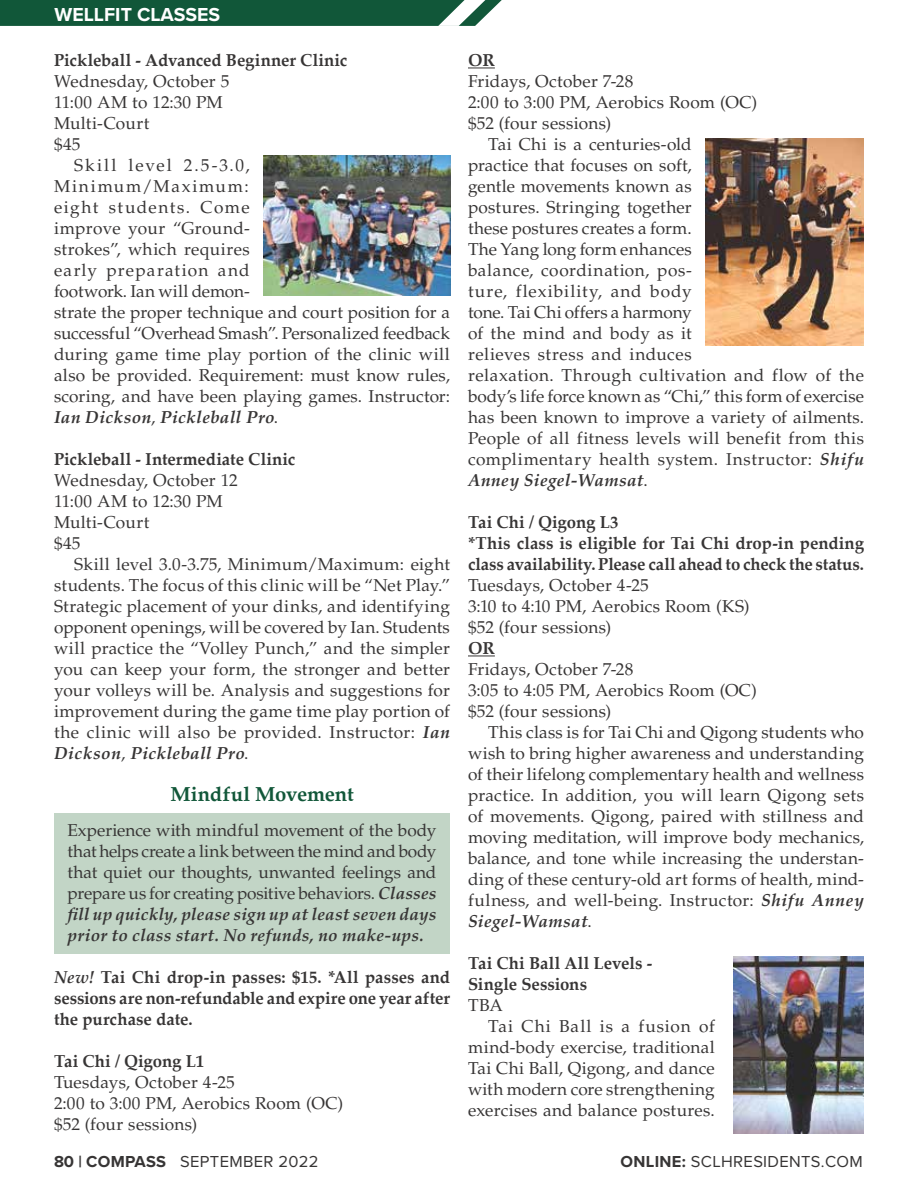
<style>
.page{position:relative;width:918px;height:1188px;background:#fff}
.page>*{position:absolute;margin:0;border:0;box-sizing:border-box;transform-origin:0 0}
.t1{font:700 20.25px "Palatino";color:#115739}
.t2{font:700 19.5px "Proxima Nova";color:#fff}
.t3{font:17.25px/21px "Palatino";letter-spacing:.015em;color:#373535}
.t4{font:700 17.25px/21px "Palatino";color:#373535}
.t5{font:italic 700 17.25px/21px "Palatino Linotype";letter-spacing:.015em;color:#373535}
.t6{font:17.25px "Palatino";letter-spacing:-.005em;color:#373535}
.t7{font:17.25px "Palatino";letter-spacing:-.01em;color:#373535}
.t8{font:17.25px "Palatino";letter-spacing:.055em;color:#373535}
.t9{font:17.25px "Palatino";letter-spacing:.035em;color:#373535}
.t10{font:17.25px "Palatino";letter-spacing:.06em;color:#373535}
.t11{font:16.5px "Proxima Nova";letter-spacing:.02em;color:#373535}
.s1{font-family:"Palatino";font-weight:400;font-style:normal}
.s2{font-family:"Palatino Linotype";font-weight:700;font-style:italic}
.s3{font-family:"Palatino Linotype";font-style:italic}
.s4{font-weight:700}
</style>
<div class="page">
<div style="left:54px;top:813px;width:396px;height:141px;background:#c2d5c6"></div>
<img style="left:705px;top:138px;width:159px;height:207px">
<svg style="left:468px;top:68px;width:27px;height:1px"></svg>
<svg style="left:468px;top:656px;width:27px;height:1px"></svg>
<img style="left:263px;top:156px;width:187px;height:140px">
<img style="left:733px;top:957px;width:131px;height:177px">
<svg style="left:0;top:0;width:502px;height:26px;background:#226347"></svg>
<p class="t2" style="left:55px;top:0;width:167px">WELLFIT CLASSES</p>
<p class="t4" style="left:54px;top:50px;width:295px">Pickleball - Advanced Beginner Clinic</p>
<p class="t3" style="left:54px;top:71px;width:177px">Wednesday, October 5<br>11:00 AM to 12:30 PM<br>Multi-Court<br>$45</p>
<p class="t3" style="left:54px;top:155px;width:398px;text-indent:20px">Skill level 2.5-3.0,<br>Minimum/Maximum:<br>eight students. Come<br>improve your “Ground-<br>strokes”, which requires<br>early preparation and<br>footwork. Ian will demon-<br>strate the proper technique and court position for a successful “Overhead Smash”. Personalized feedback during game time play portion of the clinic will also be provided. Requirement: must know rules, scoring, and have been playing games. Instructor:</p>
<p class="t5" style="left:54px;top:406px;width:226px">Ian Dickson<span class="s1">,</span> Pickleball Pro<span class="s1">.</span></p>
<p class="t4" style="left:54px;top:449px;width:243px">Pickleball - Intermediate Clinic</p>
<p class="t3" style="left:54px;top:470px;width:185px">Wednesday, October 12<br>11:00 AM to 12:30 PM<br>Multi-Court<br>$45</p>
<p class="t3" style="left:54px;top:554px;width:398px;text-align:justify;text-indent:20px">Skill level 3.0-3.75, Minimum/Maximum: eight students. The focus of this clinic will be “Net Play.” Strategic placement of your dinks, and identifying opponent openings, will be covered by Ian. Students will practice the “Volley Punch,” and the simpler you can keep your form, the stronger and better your volleys will be. Analysis and suggestions for improvement during the game time play portion of the clinic will also be provided. Instructor: <span class="s2">Ian</span></p>
<p class="t5" style="left:54px;top:742px;width:196px">Dickson<span class="s1">,</span> Pickleball Pro<span class="s1">.</span></p>
<p class="t1" style="left:171px;top:782px;width:185px">Mindful Movement</p>
<p class="t3" style="left:68px;top:820px;width:371px;text-align:justify">Experience with mindful movement of the body that helps create a link between the mind and body that quiet our thoughts, unwanted feelings and prepare us for creating positive behaviors. <span class="s2">Classes</span></p>
<p class="t5" style="left:68px;top:903px;width:370px">fill up quickly, please sign up at least seven days prior to class start. No refunds, no make-ups.</p>
<p class="t4" style="left:54px;top:967px;width:398px;text-align:justify"><span class="s3">New!</span> Tai Chi drop-in passes: $15. *All passes and sessions are non-refundable and expire one year after the purchase date.</p>
<p class="t4" style="left:54px;top:1051px;width:152px">Tai Chi / Qigong L1</p>
<p class="t3" style="left:54px;top:1072px;width:291px">Tuesdays, October 4-25<br>2:00 to 3:00 PM, Aerobics Room (OC) $52 (four sessions)</p>
<p class="t11" style="left:54px;top:1149px;width:266px"><span class="s4">80 | COMPASS</span> SEPTEMBER 2022</p>
<p class="t4" style="left:468px;top:50px;width:28px">OR</p>
<p class="t3" style="left:468px;top:71px;width:167px">Fridays, October 7-28</p>
<p class="t3" style="left:468px;top:92px;width:291px">2:00 to 3:00 PM, Aerobics Room (OC)</p>
<p class="t3" style="left:468px;top:113px;width:145px">$52 (four sessions)</p>
<p class="t3" style="left:488px;top:134px;width:205px">Tai Chi is a centuries-old</p>
<p class="t3" style="left:468px;top:155px;width:225px">practice that focuses on soft,</p>
<p class="t6" style="left:468px;top:176px;width:225px">gentle movements known as</p>
<p class="t3" style="left:468px;top:197px;width:225px">postures. Stringing together</p>
<p class="t3" style="left:468px;top:218px;width:225px">these postures creates a form.</p>
<p class="t3" style="left:468px;top:239px;width:225px">The Yang long form enhances</p>
<p class="t3" style="left:468px;top:260px;width:225px">balance, coordination, pos-</p>
<p class="t8" style="left:468px;top:281px;width:225px">ture, flexibility, and body</p>
<p class="t7" style="left:468px;top:302px;width:225px">tone. Tai Chi offers a harmony</p>
<p class="t3" style="left:468px;top:323px;width:225px">of the mind and body as it</p>
<p class="t9" style="left:468px;top:344px;width:225px">relieves stress and induces</p>
<p class="t3" style="left:468px;top:365px;width:397px">relaxation. Through cultivation and flow of the</p>
<p class="t6" style="left:468px;top:386px;width:398px">body’s life force known as “Chi,” this form of exercise</p>
<p class="t3" style="left:468px;top:407px;width:398px">has been known to improve a variety of ailments.</p>
<p class="t3" style="left:468px;top:428px;width:398px">People of all fitness levels will benefit from this</p>
<p class="t3" style="left:468px;top:449px;width:398px">complimentary health system. Instructor: <span class="s2">Shifu</span></p>
<p class="t5" style="left:468px;top:469px;width:181px">Anney Siegel-Wamsat<span class="s1">.</span></p>
<p class="t4" style="left:468px;top:512px;width:398px">Tai Chi / Qigong L3<br>*This class is eligible for Tai Chi drop-in pending class availability. Please call ahead to check the status.</p>
<p class="t3" style="left:468px;top:575px;width:283px">Tuesdays, October 4-25<br>3:10 to 4:10 PM, Aerobics Room (KS) $52 (four sessions)</p>
<p class="t4" style="left:468px;top:638px;width:28px">OR</p>
<p class="t3" style="left:468px;top:659px;width:290px">Fridays, October 7-28<br>3:05 to 4:05 PM, Aerobics Room (OC) $52 (four sessions)</p>
<p class="t3" style="left:468px;top:722px;width:398px;text-align:justify;text-indent:20px">This class is for Tai Chi and Qigong students who wish to bring higher awareness and understanding of their lifelong complementary health and wellness practice. In addition, you will learn Qigong sets of movements. Qigong, paired with stillness and moving meditation, will improve body mechanics, balance, and tone while increasing the understan&shy;ding of these century-old art forms of health, mind&shy;fulness, and well-being. Instructor: <span class="s2">Shifu Anney</span></p>
<p class="t5" style="left:468px;top:910px;width:125px">Siegel-Wamsat<span class="s1">.</span></p>
<p class="t4" style="left:468px;top:953px;width:186px">Tai Chi Ball All Levels -<br>Single Sessions</p>
<p class="t3" style="left:468px;top:995px;width:36px">TBA</p>
<p class="t10" style="left:488px;top:1016px;width:228px">Tai Chi Ball is a fusion of</p>
<p class="t3" style="left:468px;top:1037px;width:248px">mind-body exercise, traditional</p>
<p class="t3" style="left:468px;top:1058px;width:248px">Tai Chi Ball, Qigong, and dance</p>
<p class="t3" style="left:468px;top:1079px;width:248px">with modern core strengthening</p>
<p class="t3" style="left:468px;top:1100px;width:248px">exercises and balance postures.</p>
<p class="t11" style="left:620px;top:1149px;width:244px"><span class="s4">ONLINE:</span> SCLHRESIDENTS.COM</p>
</div>
